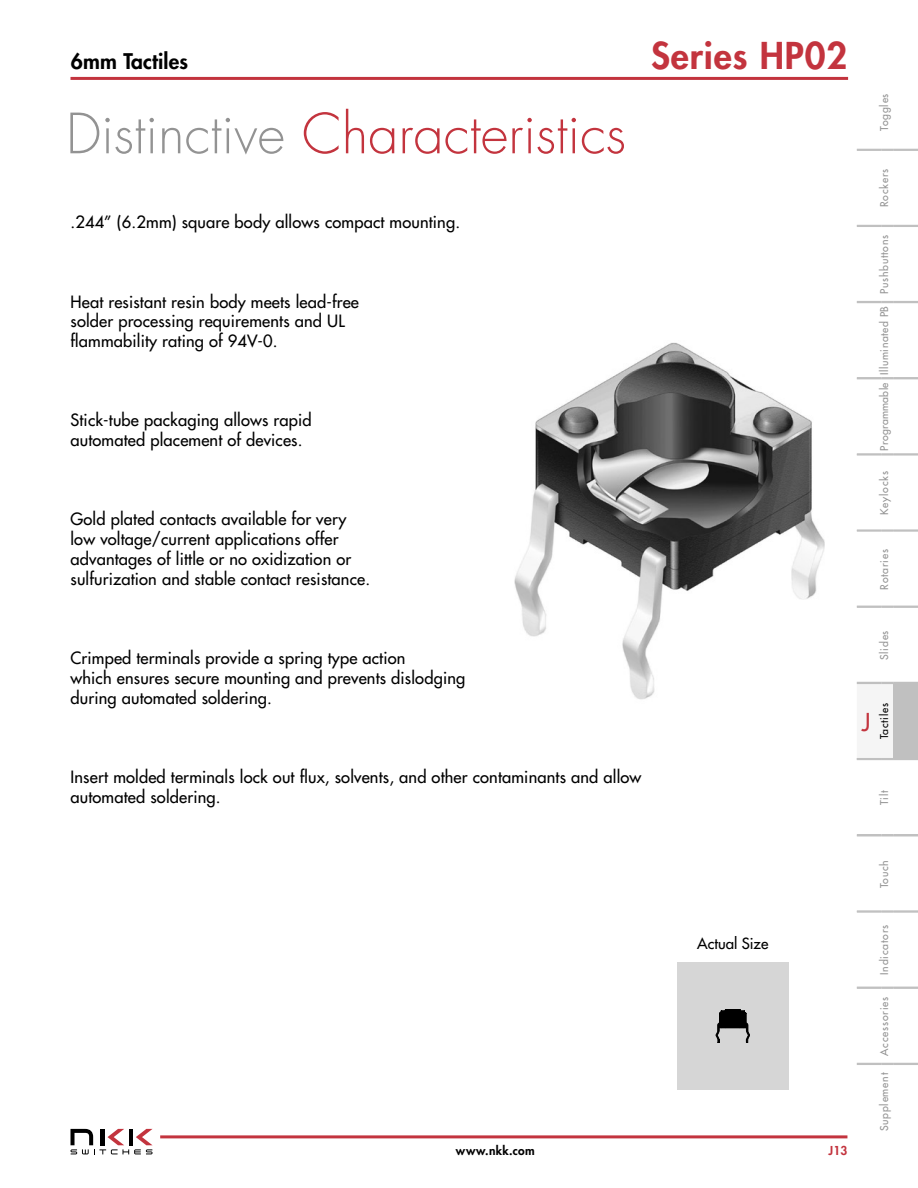
<style>
.page{position:relative;width:918px;height:1188px;background:#fff}
.page>*{position:absolute;margin:0;border:0;box-sizing:border-box;transform-origin:0 0}
.t1{font:300 54px "Futura Std";color:#c3343e}
.t2{font:800 36px "Futura Std";letter-spacing:.025em;color:#c3343e}
.t3{font:500 24px "Futura Std";color:#c3343e}
.t4{font:800 21px "Futura Std";letter-spacing:.01em;color:#000}
.t5{font:500 16.5px/19.8px "Futura Std";letter-spacing:.01em;color:#000}
.t6{font:500 15px "Futura Std";color:#000}
.t7{font:800 12px "Futura Std";letter-spacing:.035em;color:#000}
.t8{font:800 12px "Futura Std";color:#c3343e}
.t9{font:500 10.5px "Futura Std";letter-spacing:.075em;color:#939393}
.t10{font:500 10.5px "Futura Std";letter-spacing:.05em;color:#939393}
.t11{font:500 10.5px "Futura Std";letter-spacing:.025em;color:#939393}
.t12{font:500 10.5px "Futura Std";letter-spacing:.075em;color:#000}
.s1{color:#939393}
</style>
<div class="page">
<hr style="left:71px;top:77px;width:777px;height:3px;background:#c3343e">
<svg style="left:71px;top:1129px;width:82px;height:25px"></svg>
<hr style="left:160px;top:1135px;width:687px;height:3px;background:#c3343e">
<hr style="left:857px;top:911px;width:24px;height:2px;background:#c0c0c0">
<hr style="left:893px;top:911px;width:25px;height:2px;background:#c0c0c0">
<svg style="left:857px;top:987px;width:36px;height:2px"></svg>
<hr style="left:893px;top:987px;width:25px;height:2px;background:#c0c0c0">
<svg style="left:857px;top:1063px;width:61px;height:2px"></svg>
<hr style="left:857px;top:454px;width:24px;height:2px;background:#c0c0c0">
<hr style="left:857px;top:529px;width:24px;height:2px;background:#c0c0c0">
<hr style="left:893px;top:454px;width:25px;height:2px;background:#c0c0c0">
<hr style="left:893px;top:529px;width:25px;height:2px;background:#c0c0c0">
<hr style="left:857px;top:530px;width:24px;height:2px;background:#c0c0c0">
<svg style="left:881px;top:529px;width:12px;height:3px"></svg>
<hr style="left:893px;top:530px;width:25px;height:2px;background:#c0c0c0">
<svg style="left:857px;top:301px;width:61px;height:2px"></svg>
<svg style="left:857px;top:606px;width:36px;height:2px"></svg>
<hr style="left:893px;top:606px;width:25px;height:2px;background:#c0c0c0">
<hr style="left:857px;top:453px;width:24px;height:2px;background:#c0c0c0">
<svg style="left:881px;top:453px;width:12px;height:3px"></svg>
<svg style="left:857px;top:377px;width:61px;height:2px"></svg>
<hr style="left:893px;top:453px;width:25px;height:2px;background:#c0c0c0">
<svg style="left:857px;top:225px;width:61px;height:2px"></svg>
<hr style="left:857px;top:910px;width:24px;height:2px;background:#c0c0c0">
<svg style="left:881px;top:910px;width:12px;height:3px"></svg>
<hr style="left:893px;top:910px;width:25px;height:2px;background:#c0c0c0">
<svg style="left:857px;top:834px;width:36px;height:2px"></svg>
<svg style="left:857px;top:682px;width:61px;height:78px"></svg>
<hr style="left:893px;top:834px;width:25px;height:2px;background:#c0c0c0">
<svg style="left:857px;top:149px;width:61px;height:2px"></svg>
<img style="left:514px;top:342px;width:311px;height:358px">
<div style="left:677px;top:962px;width:111px;height:128px;background:#d6d6d6"></div>
<svg style="left:716px;top:1009px;width:34px;height:34px"></svg>
<p class="t4" style="left:71px;top:51px;width:119px">6mm Tactiles</p>
<h2 class="t2" style="left:651px;top:38px;width:198px">Series HP02</h2>
<h1 class="t1" style="left:66px;top:108px;width:562px"><span class="s1">Distinctive</span> Characteristics</h1>
<p class="t5" style="left:70px;top:213px;width:391px">.244” (6.2mm) square body allows compact mounting.</p>
<p class="t5" style="left:70px;top:293px;width:290px">Heat resistant resin body meets lead-free solder processing requirements and UL flammability rating of 94V-0.</p>
<p class="t5" style="left:70px;top:411px;width:243px">Stick-tube packaging allows rapid automated placement of devices.</p>
<p class="t5" style="left:70px;top:510px;width:301px">Gold plated contacts available for very low voltage/current applications offer advantages of little or no oxidization or sulfurization and stable contact resistance.</p>
<p class="t9" style="left:879px;top:131px;width:39px;rotate:-90deg">Toggles</p>
<p class="t9" style="left:879px;top:207px;width:40px;rotate:-90deg">Rockers</p>
<p class="t9" style="left:879px;top:294px;width:61px;rotate:-90deg">Pushbuttons</p>
<p class="t10" style="left:879px;top:375px;width:70px;rotate:-90deg">Illuminated PB</p>
<p class="t11" style="left:879px;top:451px;width:70px;rotate:-90deg">Programmable</p>
<p class="t9" style="left:879px;top:515px;width:45px;rotate:-90deg">Keylocks</p>
<p class="t9" style="left:879px;top:590px;width:42px;rotate:-90deg">Rotaries</p>
<p class="t5" style="left:70px;top:649px;width:396px">Crimped terminals provide a spring type action<br>which ensures secure mounting and prevents dislodging during automated soldering.</p>
<p class="t5" style="left:70px;top:768px;width:572px">Insert molded terminals lock out flux, solvents, and other contaminants and allow automated soldering.</p>
<p class="t9" style="left:879px;top:660px;width:31px;rotate:-90deg">Slides</p>
<h3 class="t3" style="left:862px;top:710px;width:10px">J</h3>
<p class="t12" style="left:879px;top:739px;width:38px;rotate:-90deg">Tactiles</p>
<p class="t9" style="left:879px;top:805px;width:16px;rotate:-90deg">Tilt</p>
<p class="t6" style="left:697px;top:936px;width:73px">Actual Size</p>
<p class="t7" style="left:456px;top:1144px;width:81px">www.nkk.com</p>
<p class="t8" style="left:829px;top:1144px;width:20px">J13</p>
<p class="t9" style="left:879px;top:888px;width:30px;rotate:-90deg">Touch</p>
<p class="t9" style="left:879px;top:975px;width:51px;rotate:-90deg">Indicators</p>
<p class="t9" style="left:879px;top:1056px;width:60px;rotate:-90deg">Accessories</p>
<p class="t9" style="left:879px;top:1131px;width:60px;rotate:-90deg">Supplement</p>
</div>
